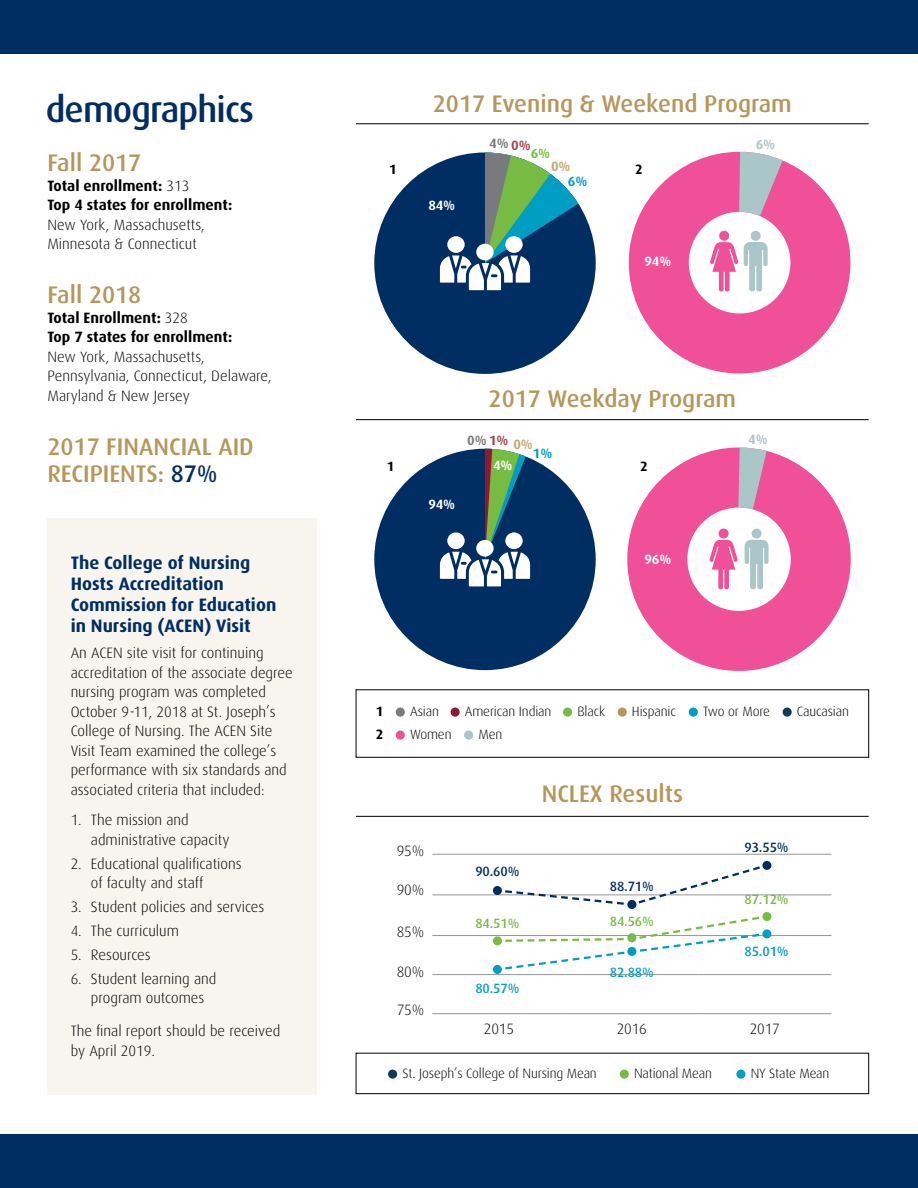
<style>
.page{position:relative;width:918px;height:1188px;background:#fff}
.page>*{position:absolute;margin:0;border:0;box-sizing:border-box;transform-origin:0 0}
.t1{font:500 36px "Dax Pro";letter-spacing:-.025em;color:#002d62}
.t2{font:500 24px/27px "Dax Pro";color:#b4975a}
.t3{font:700 18px/21px "Dax Pro";color:#002d62}
.t4{font:300 15px/19.5px "Dax Pro";color:#000}
.t5{font:700 15px/19.5px "Dax Pro";color:#000}
.t6{font:300 13.5px "Dax Pro";letter-spacing:-.01em;color:#000}
.t7{font:500 13.5px "Dax Pro";letter-spacing:-.01em;color:#002d62}
.t8{font:500 13.5px "Dax Pro";letter-spacing:-.01em;color:#76bc43}
.t9{font:500 13.5px "Dax Pro";letter-spacing:-.01em;color:#009ec3}
.t10{font:700 13.5px "Dax Pro";letter-spacing:-.01em;color:#fff}
.t11{font:700 13.5px/12.8px "Dax Pro";color:#797a7d}
.t12{font:700 13.5px/23px "Dax Pro";color:#000}
.t13{font:700 13.5px "Dax Pro";color:#abc6c9}
.t14{font:700 13.5px "Dax Pro";color:#c0a874}
.t15{font:700 13.5px "Dax Pro";color:#76bc43}
.t16{font:700 13.5px "Dax Pro";color:#009ec3}
.s1{font-weight:300}
.s2{color:#002d62}
.s3{color:#a1464c}
.s4{color:#c0a874}
.s5{color:#009ec3}
</style>
<div class="page">
<div style="left:47px;top:519px;width:270px;height:576px;background:#f8f5ef"></div>
<div style="left:356px;top:1053px;width:513px;height:41px;border:1px solid #000"></div>
<div style="left:620px;top:1070px;width:9px;height:9px;background:#76bc43;border-radius:50%"></div>
<div style="left:736px;top:1070px;width:9px;height:9px;background:#009ec3;border-radius:50%"></div>
<div style="left:388px;top:1070px;width:9px;height:9px;background:#0e3a5d;border-radius:50%"></div>
<div style="left:396px;top:708px;width:9px;height:9px;background:#797a7d;border-radius:50%"></div>
<div style="left:451px;top:708px;width:9px;height:9px;background:#901833;border-radius:50%"></div>
<div style="left:563px;top:708px;width:9px;height:9px;background:#76bc43;border-radius:50%"></div>
<div style="left:618px;top:708px;width:9px;height:9px;background:#b4975a;border-radius:50%"></div>
<div style="left:689px;top:708px;width:9px;height:9px;background:#009ec3;border-radius:50%"></div>
<div style="left:783px;top:708px;width:9px;height:9px;background:#0e3a5d;border-radius:50%"></div>
<div style="left:396px;top:731px;width:9px;height:9px;background:#ef5097;border-radius:50%"></div>
<div style="left:464px;top:731px;width:9px;height:9px;background:#abc6c9;border-radius:50%"></div>
<hr style="left:356px;top:419px;width:513px;height:1px;background:#000">
<hr style="left:432px;top:854px;width:133px;height:1px;background:#939598">
<hr style="left:565px;top:854px;width:133px;height:1px;background:#939598">
<hr style="left:698px;top:854px;width:133px;height:1px;background:#939598">
<hr style="left:432px;top:895px;width:133px;height:1px;background:#939598">
<hr style="left:698px;top:895px;width:133px;height:1px;background:#939598">
<hr style="left:432px;top:935px;width:133px;height:1px;background:#939598">
<hr style="left:698px;top:935px;width:133px;height:1px;background:#939598">
<hr style="left:432px;top:974px;width:133px;height:1px;background:#939598">
<hr style="left:565px;top:974px;width:133px;height:1px;background:#939598">
<hr style="left:698px;top:974px;width:133px;height:1px;background:#939598">
<hr style="left:432px;top:1013px;width:133px;height:1px;background:#939598">
<hr style="left:565px;top:1013px;width:133px;height:1px;background:#939598">
<hr style="left:698px;top:1013px;width:133px;height:1px;background:#939598">
<svg style="left:495px;top:866px;width:275px;height:40px"></svg>
<div style="left:493px;top:886px;width:9px;height:9px;background:#002d62;border-radius:50%"></div>
<div style="left:762px;top:861px;width:9px;height:9px;background:#002d62;border-radius:50%"></div>
<div style="left:493px;top:936px;width:9px;height:9px;background:#76bc43;border-radius:50%"></div>
<div style="left:762px;top:912px;width:9px;height:9px;background:#76bc43;border-radius:50%"></div>
<svg style="left:495px;top:914px;width:275px;height:56px"></svg>
<div style="left:493px;top:965px;width:9px;height:9px;background:#009ec3;border-radius:50%"></div>
<div style="left:762px;top:929px;width:9px;height:9px;background:#009ec3;border-radius:50%"></div>
<div style="left:627px;top:900px;width:9px;height:9px;background:#002d62;border-radius:50%"></div>
<div style="left:627px;top:933px;width:9px;height:9px;background:#76bc43;border-radius:50%"></div>
<div style="left:627px;top:947px;width:9px;height:9px;background:#009ec3;border-radius:50%"></div>
<hr style="left:356px;top:816px;width:513px;height:1px;background:#000">
<hr style="left:356px;top:124px;width:513px;height:1px;background:#000">
<svg style="left:597px;top:419px;width:273px;height:282px"></svg>
<svg style="left:679px;top:419px;width:154px;height:170px"></svg>
<svg style="left:599px;top:123px;width:270px;height:251px"></svg>
<svg style="left:680px;top:123px;width:170px;height:169px"></svg>
<div style="left:374px;top:153px;width:222px;height:221px;background:#002d62;border-radius:50%"></div>
<svg style="left:440px;top:153px;width:138px;height:137px"></svg>
<div style="left:374px;top:449px;width:222px;height:221px;background:#002d62;border-radius:50%"></div>
<svg style="left:440px;top:449px;width:90px;height:137px"></svg>
<div style="left:0;top:1134px;width:918px;height:54px;background:#002d62"></div>
<div style="left:0;top:0;width:918px;height:54px;background:#002d62"></div>
<h1 class="t1" style="left:46px;top:87px;width:210px">demographics</h1>
<h2 class="t2" style="left:47px;top:149px;width:96px">Fall 2017</h2>
<p class="t5" style="left:47px;top:175px;width:187px">Total enrollment: <span class="s1">313<br></span>Top 4 states for enrollment:</p>
<p class="t4" style="left:47px;top:214px;width:159px">New York, Massachusetts,<br>Minnesota &amp; Connecticut</p>
<h2 class="t2" style="left:47px;top:281px;width:96px">Fall 2018</h2>
<p class="t5" style="left:47px;top:307px;width:187px">Total Enrollment: <span class="s1">328<br></span>Top 7 states for enrollment:</p>
<p class="t4" style="left:47px;top:346px;width:226px">New York, Massachusetts,<br>Pennsylvania, Connecticut, Delaware,<br>Maryland &amp; New Jersey</p>
<h2 class="t2" style="left:47px;top:432px;width:208px">2017 FINANCIAL AID<br>RECIPIENTS: <span class="s2">87%</span></h2>
<p class="t3" style="left:71px;top:552px;width:207px">The College of Nursing<br>Hosts Accreditation<br>Commission for Education in Nursing (ACEN) Visit</p>
<p class="t4" style="left:71px;top:643px;width:224px">An ACEN site visit for continuing accreditation of the associate degree nursing program was completed October 9-11, 2018 at St. Joseph’s College of Nursing. The ACEN Site Visit Team examined the college’s performance with six standards and associated criteria that included:</p>
<p class="t4" style="left:91px;top:810px;width:140px;text-indent:-20px">1. The mission and administrative capacity</p>
<p class="t4" style="left:91px;top:853px;width:152px;text-indent:-20px">2. Educational qualifications of faculty and staff</p>
<p class="t4" style="left:71px;top:897px;width:195px">3. Student policies and services</p>
<p class="t4" style="left:71px;top:921px;width:110px">4. The curriculum</p>
<p class="t4" style="left:71px;top:944px;width:82px">5. Resources</p>
<p class="t4" style="left:71px;top:968px;width:147px;text-align:center">6. Student learning and program outcomes</p>
<p class="t4" style="left:71px;top:1021px;width:211px">The final report should be received by April 2019.</p>
<h2 class="t2" style="left:433px;top:90px;width:361px">2017 Evening &amp; Weekend Program</h2>
<p class="t12" style="left:389px;top:158px;width:9px">1</p>
<p class="t10" style="left:428px;top:196px;width:28px">84%</p>
<p class="t11" style="left:489px;top:136px;width:43px">4% <span class="s3">0%</span></p>
<p class="t15" style="left:531px;top:145px;width:21px">6%</p>
<p class="t14" style="left:551px;top:158px;width:21px">0%</p>
<p class="t16" style="left:568px;top:173px;width:21px">6%</p>
<p class="t12" style="left:635px;top:158px;width:9px">2</p>
<p class="t10" style="left:644px;top:252px;width:28px">94%</p>
<p class="t13" style="left:756px;top:136px;width:21px">6%</p>
<p class="t12" style="left:387px;top:454px;width:9px">1</p>
<p class="t10" style="left:428px;top:496px;width:28px">94%</p>
<h2 class="t2" style="left:489px;top:384px;width:249px">2017 Weekday Program</h2>
<p class="t11" style="left:533px;top:434px;width:21px;text-indent:-66px">0% <span class="s3">1%</span> <span class="s4">0%<br></span><span class="s5">1%</span></p>
<p class="t10" style="left:493px;top:457px;width:21px">4%</p>
<p class="t12" style="left:640px;top:454px;width:9px">2</p>
<p class="t13" style="left:748px;top:430px;width:21px">4%</p>
<p class="t10" style="left:644px;top:551px;width:28px">96%</p>
<p class="t12" style="left:376px;top:700px;width:9px">1<br>2</p>
<p class="t6" style="left:410px;top:703px;width:30px">Asian</p>
<p class="t6" style="left:465px;top:703px;width:88px">American Indian</p>
<p class="t6" style="left:577px;top:703px;width:29px">Black</p>
<p class="t6" style="left:632px;top:703px;width:45px">Hispanic</p>
<p class="t6" style="left:703px;top:703px;width:68px">Two or More</p>
<p class="t6" style="left:797px;top:703px;width:54px">Caucasian</p>
<p class="t6" style="left:410px;top:726px;width:43px">Women</p>
<p class="t6" style="left:478px;top:726px;width:25px">Men</p>
<h2 class="t2" style="left:542px;top:779px;width:143px">NCLEX Results</h2>
<p class="t4" style="left:397px;top:841px;width:29px">95%</p>
<p class="t4" style="left:397px;top:880px;width:29px">90%</p>
<p class="t4" style="left:397px;top:922px;width:29px">85%</p>
<p class="t4" style="left:397px;top:962px;width:29px">80%</p>
<p class="t4" style="left:397px;top:1000px;width:29px">75%</p>
<p class="t7" style="left:475px;top:863px;width:46px">90.60%</p>
<p class="t8" style="left:475px;top:914px;width:46px">84.51%</p>
<p class="t9" style="left:475px;top:979px;width:46px">80.57%</p>
<p class="t7" style="left:610px;top:878px;width:46px">88.71%</p>
<p class="t8" style="left:610px;top:913px;width:46px">84.56%</p>
<p class="t9" style="left:610px;top:964px;width:46px">82.88%</p>
<p class="t7" style="left:745px;top:839px;width:46px">93.55%</p>
<p class="t8" style="left:745px;top:891px;width:46px">87.12%</p>
<p class="t9" style="left:745px;top:942px;width:46px">85.01%</p>
<p class="t4" style="left:484px;top:1019px;width:32px">2015</p>
<p class="t4" style="left:617px;top:1019px;width:32px">2016</p>
<p class="t4" style="left:750px;top:1019px;width:32px">2017</p>
<p class="t6" style="left:402px;top:1065px;width:196px">St. Joseph’s College of Nursing Mean</p>
<p class="t6" style="left:634px;top:1065px;width:79px">National Mean</p>
<p class="t6" style="left:751px;top:1065px;width:80px">NY State Mean</p>
</div>
